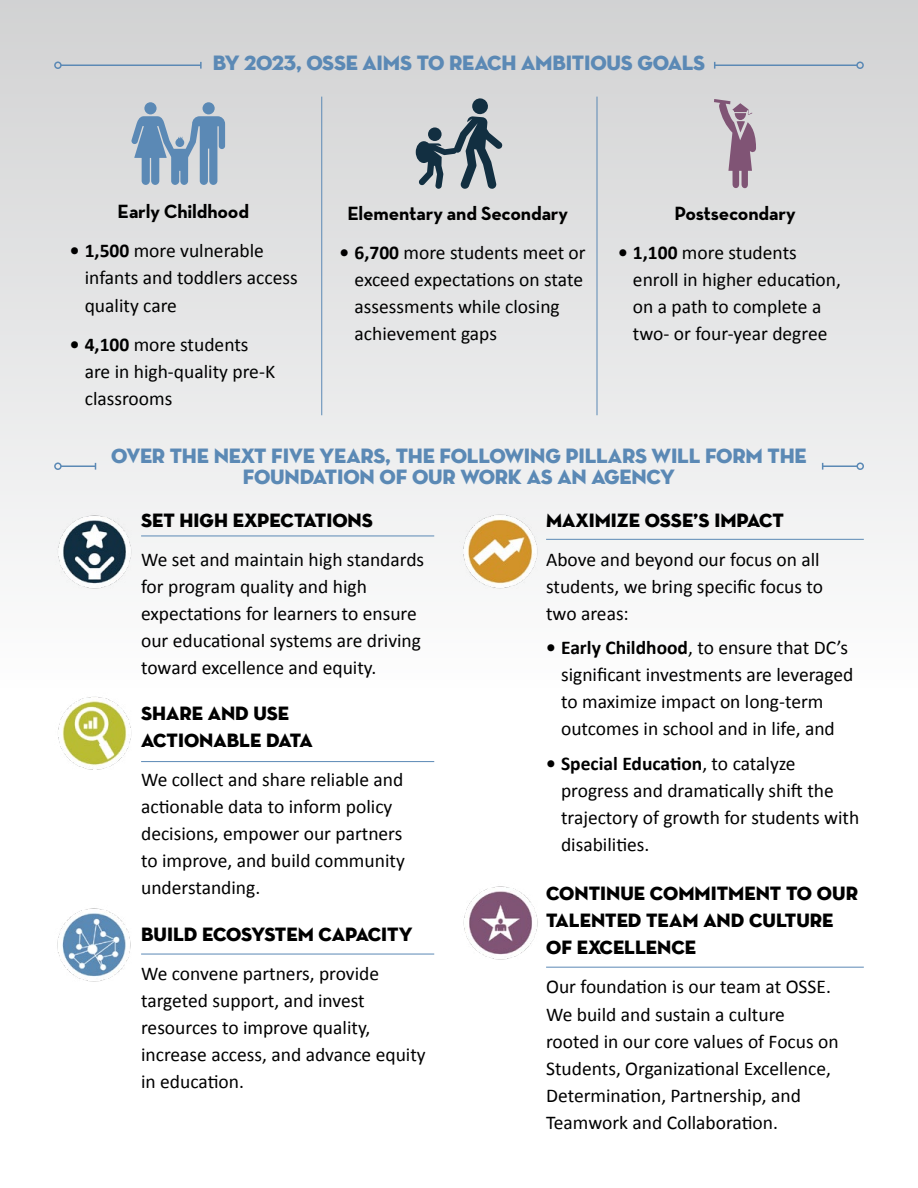
<style>
.page{position:relative;width:918px;height:1188px;background:#fff}
.page>*{position:absolute;margin:0;border:0;box-sizing:border-box;transform-origin:0 0}
.t1{font:21px/21px "Neutra Disp Titling";letter-spacing:-.01em;color:#5b89b5;text-align:center}
.t2{font:19.5px/27px "Calibri";color:#000}
.t3{font:19.5px/27px "Neutra Disp Titling";color:#000}
.t4{font:700 19.5px "Neutra Text";letter-spacing:-.01em;color:#000}
.s1{font-weight:700}
</style>
<div class="page">
<div style="left:0;top:0;width:918px;height:701px;background:linear-gradient(to bottom,#d1d1d2,#fefefe)"></div>
<hr style="left:141px;top:536px;width:293px;height:1px;background:#5b89b5">
<hr style="left:141px;top:761px;width:293px;height:1px;background:#5b89b5">
<hr style="left:141px;top:954px;width:293px;height:1px;background:#5b89b5">
<hr style="left:546px;top:539px;width:318px;height:1px;background:#5b89b5">
<hr style="left:546px;top:967px;width:318px;height:1px;background:#5b89b5">
<hr style="left:321px;top:97px;width:1px;height:318px;background:#5b89b5">
<hr style="left:597px;top:97px;width:1px;height:318px;background:#5b89b5">
<hr style="left:715px;top:64px;width:142px;height:2px;background:#5b89b5">
<div style="left:856px;top:62px;width:8px;height:7px;border:2px solid #5b89b5;border-radius:50%"></div>
<hr style="left:61px;top:64px;width:140px;height:2px;background:#5b89b5">
<svg style="left:200px;top:62px;width:2px;height:7px"></svg>
<div style="left:54px;top:62px;width:8px;height:7px;border:2px solid #5b89b5;border-radius:50%"></div>
<img style="left:54px;top:511px;width:80px;height:81px">
<img style="left:54px;top:692px;width:80px;height:78px">
<img style="left:57px;top:908px;width:74px;height:74px">
<img style="left:460px;top:512px;width:80px;height:80px">
<img style="left:463px;top:886px;width:75px;height:74px">
<div style="left:203px;top:102px;width:12px;height:12px;background:#5b89b5;border-radius:50%"></div>
<div style="left:144px;top:102px;width:13px;height:12px;background:#5b89b5;border-radius:50%"></div>
<svg style="left:131px;top:116px;width:94px;height:69px;background:#8da9c4"></svg>
<svg style="left:714px;top:99px;width:42px;height:91px;background:#b4a2b0"></svg>
<svg style="left:416px;top:116px;width:87px;height:73px;background:#89959d"></svg>
<div style="left:472px;top:98px;width:16px;height:16px;background:#122f41;border-radius:50%"></div>
<hr style="left:61px;top:465px;width:35px;height:2px;background:#5b89b5">
<div style="left:54px;top:462px;width:8px;height:8px;border:2px solid #5b89b5;border-radius:50%"></div>
<hr style="left:823px;top:465px;width:34px;height:2px;background:#5b89b5">
<div style="left:856px;top:462px;width:8px;height:8px;border:2px solid #5b89b5;border-radius:50%"></div>
<p class="t1" style="left:213px;top:53px;width:494px">BY 2023, OSSE AIMS TO REACH AMBITIOUS GOALS</p>
<p class="t4" style="left:118px;top:200px;width:133px">Early Childhood</p>
<p class="t2" style="left:85px;top:238px;width:214px;text-indent:-15px"><span class="s1">• 1,500</span> more vulnerable infants and toddlers access quality care</p>
<p class="t2" style="left:85px;top:331px;width:192px;text-indent:-15px"><span class="s1">• 4,100</span> more students are in high-quality pre-K classrooms</p>
<p class="t4" style="left:347px;top:201px;width:222px">Elementary and Secondary</p>
<p class="t2" style="left:355px;top:239px;width:233px;text-indent:-15px"><span class="s1">• 6,700</span> more students meet or exceed expectations on state assessments while closing achievement gaps</p>
<p class="t4" style="left:674px;top:201px;width:123px">Postsecondary</p>
<p class="t2" style="left:633px;top:239px;width:209px;text-indent:-15px"><span class="s1">• 1,100</span> more students enroll in higher education, on a path to complete a two- or four-year degree</p>
<p class="t1" style="left:111px;top:446px;width:697px">OVER THE NEXT FIVE YEARS, THE FOLLOWING PILLARS WILL FORM THE<br>FOUNDATION OF OUR WORK AS AN AGENCY</p>
<p class="t3" style="left:141px;top:507px;width:233px">SET HIGH EXPECTATIONS</p>
<p class="t2" style="left:141px;top:546px;width:285px">We set and maintain high standards for program quality and high expectations for learners to ensure our educational systems are driving toward excellence and equity.</p>
<p class="t3" style="left:141px;top:700px;width:173px">SHARE AND USE<br>ACTIONABLE DATA</p>
<p class="t2" style="left:141px;top:766px;width:265px">We collect and share reliable and actionable data to inform policy decisions, empower our partners to improve, and build community understanding.</p>
<p class="t3" style="left:141px;top:921px;width:273px">BUILD ECOSYSTEM CAPACITY</p>
<p class="t2" style="left:141px;top:960px;width:286px">We convene partners, provide targeted support, and invest resources to improve quality, increase access, and advance equity in education.</p>
<p class="t3" style="left:546px;top:507px;width:239px">MAXIMIZE OSSE’S IMPACT</p>
<p class="t2" style="left:546px;top:546px;width:279px">Above and beyond our focus on all students, we bring specific focus to two areas:</p>
<p class="t2" style="left:561px;top:635px;width:294px;text-indent:-15px"><span class="s1">• Early Childhood</span>, to ensure that DC’s significant investments are leveraged to maximize impact on long-term outcomes in school and in life, and</p>
<p class="t2" style="left:561px;top:750px;width:300px;text-indent:-15px"><span class="s1">• Special Education</span>, to catalyze progress and dramatically shift the trajectory of growth for students with disabilities.</p>
<p class="t3" style="left:546px;top:880px;width:313px">CONTINUE COMMITMENT TO OUR<br>TALENTED TEAM AND CULTURE<br>OF EXCELLENCE</p>
<p class="t2" style="left:546px;top:974px;width:294px">Our foundation is our team at OSSE.<br>We build and sustain a culture rooted in our core values of Focus on Students, Organizational Excellence, Determination, Partnership, and Teamwork and Collaboration.</p>
</div>
